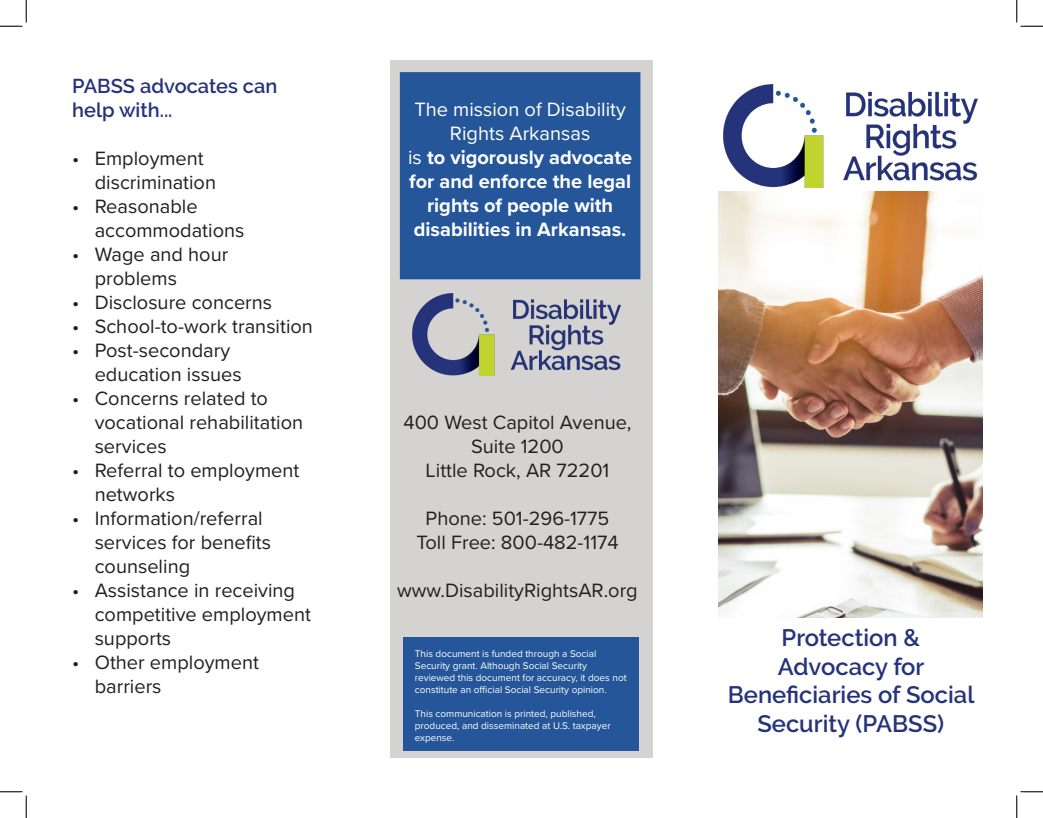
<style>
.page{position:relative;width:1043px;height:818px;background:#fff}
.page>*{position:absolute;margin:0;border:0;box-sizing:border-box;transform-origin:0 0}
.t1{font:600 23.75px/28.5px "Raleway";color:#24337a;text-align:center}
.t2{font:20px/24px "Proxima Nova";color:#231f20}
.t3{font:700 20px/24px "Proxima Nova";color:#fff;text-align:center}
.t4{font:20px/24px "Proxima Nova";color:#fff;text-align:center}
.t5{font:600 20px/24px "Raleway";color:#24337a}
.t6{font:10px/12px "Proxima Nova";color:#fff}
.s1{font-weight:400}
</style>
<div class="page">
<div style="left:390px;top:60px;width:263px;height:698px;background:#d4d3d2"></div>
<div style="left:402px;top:74px;width:236px;height:203px;background:#245699"></div>
<div style="left:400px;top:72px;width:240px;height:207px;border:4px solid #245699"></div>
<img style="left:412px;top:294px;width:208px;height:82px">
<img style="left:724px;top:85px;width:253px;height:103px">
<div style="left:403px;top:636px;width:235px;height:114px;background:#245699"></div>
<img style="left:718px;top:191px;width:264px;height:427px">
<svg style="left:0;top:0;width:27px;height:27px"></svg>
<svg style="left:0;top:791px;width:27px;height:27px"></svg>
<svg style="left:1016px;top:0;width:26px;height:27px"></svg>
<svg style="left:1016px;top:791px;width:26px;height:27px"></svg>
<p class="t5" style="left:72px;top:74px;width:207px">PABSS advocates can help with...</p>
<p class="t2" style="left:95px;top:145px;width:123px;text-indent:-22px">• Employment discrimination</p>
<p class="t2" style="left:95px;top:193px;width:151px;text-indent:-22px">• Reasonable accommodations</p>
<p class="t2" style="left:95px;top:241px;width:135px;text-indent:-22px">• Wage and hour problems</p>
<p class="t2" style="left:72px;top:289px;width:201px">• Disclosure concerns</p>
<p class="t2" style="left:72px;top:313px;width:242px">• School-to-work transition</p>
<p class="t2" style="left:95px;top:337px;width:148px;text-indent:-22px">• Post-secondary education issues</p>
<p class="t2" style="left:95px;top:385px;width:210px;text-indent:-22px">• Concerns related to vocational rehabilitation services</p>
<p class="t2" style="left:95px;top:457px;width:206px;text-indent:-22px">• Referral to employment networks</p>
<p class="t2" style="left:95px;top:505px;width:178px;text-indent:-22px">• Information/referral services for benefits counseling</p>
<p class="t2" style="left:95px;top:577px;width:218px;text-indent:-22px">• Assistance in receiving competitive employment supports</p>
<p class="t2" style="left:95px;top:649px;width:166px;text-indent:-22px">• Other employment barriers</p>
<p class="t4" style="left:414px;top:96px;width:213px">The mission of Disability<br>Rights Arkansas</p>
<p class="t3" style="left:408px;top:145px;width:226px"><span class="s1">is</span> to vigorously advocate for and enforce the legal rights of people with</p>
<p class="t3" style="left:414px;top:217px;width:214px">disabilities in Arkansas.</p>
<p class="t2" style="left:403px;top:409px;width:229px">400 West Capitol Avenue,</p>
<p class="t2" style="left:471px;top:433px;width:94px">Suite 1200</p>
<p class="t2" style="left:425px;top:457px;width:185px">Little Rock, AR 72201</p>
<p class="t2" style="left:425px;top:505px;width:185px">Phone: 501-296-1775</p>
<p class="t2" style="left:416px;top:529px;width:204px">Toll Free: 800-482-1174</p>
<p class="t2" style="left:397px;top:577px;width:242px">www.DisabilityRightsAR.org</p>
<p class="t6" style="left:415px;top:647px;width:183px">This document is funded through a Social</p>
<p class="t6" style="left:415px;top:659px;width:174px">Security grant. Although Social Security</p>
<p class="t6" style="left:415px;top:671px;width:213px">reviewed this document for accuracy, it does not constitute an official Social Security opinion.</p>
<p class="t6" style="left:415px;top:707px;width:197px">This communication is printed, published, produced, and disseminated at U.S. taxpayer expense.</p>
<p class="t1" style="left:781px;top:623px;width:140px">Protection &amp;</p>
<p class="t1" style="left:777px;top:652px;width:148px">Advocacy for</p>
<p class="t1" style="left:728px;top:680px;width:248px">Beneficiaries of Social<br>Security (PABSS)</p>
</div>
